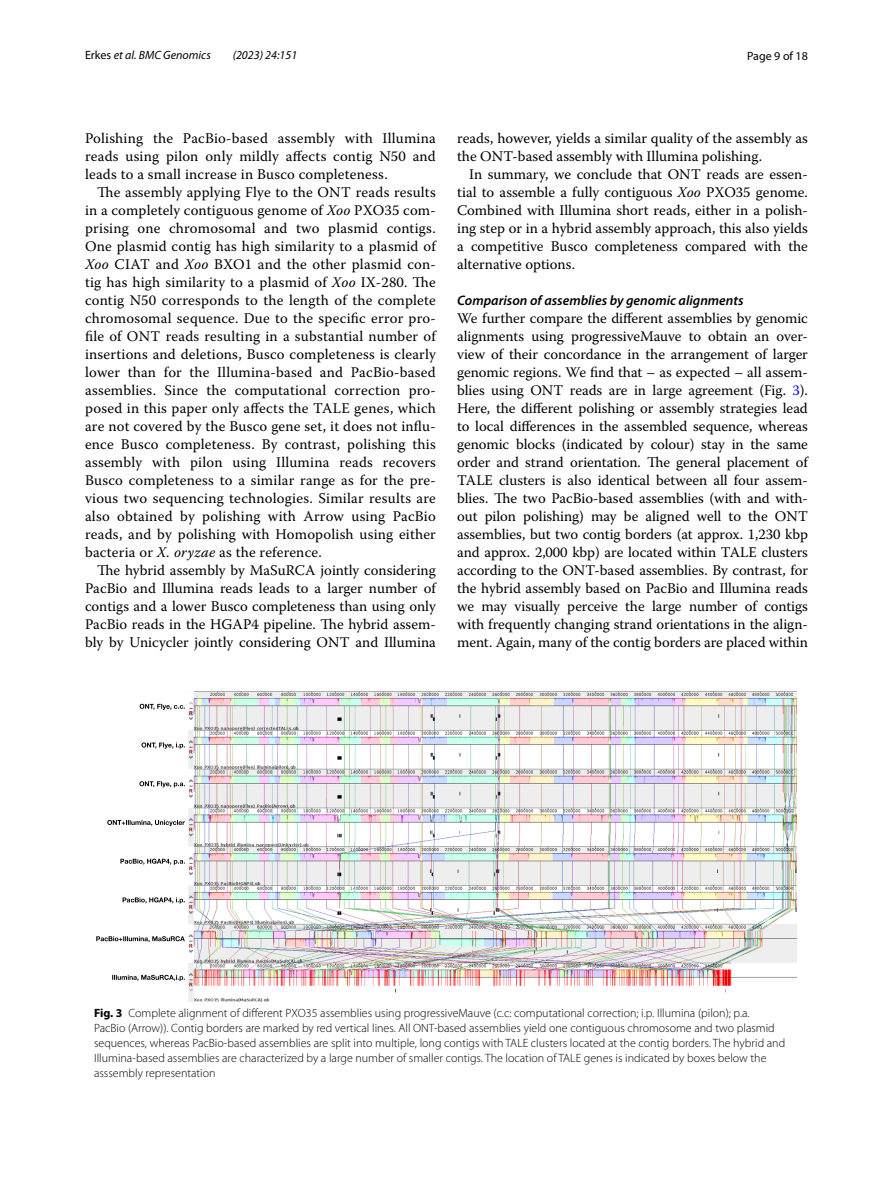
<style>
.page{position:relative;width:893px;height:1187px;background:#fff}
.page>*{position:absolute;margin:0;border:0;box-sizing:border-box;transform-origin:0 0}
.t1{font:14.7px/18px "Warnock Pro";color:#000;text-align:justify}
.t2{font:italic 600 13.8px "Myriad Pro";color:#000}
.t3{font:300 12px/15px "Myriad Pro";color:#000}
.t4{font:italic 12px "Myriad Pro";color:#000}
.t5{font:12px "Myriad Pro";color:#000}
.s1{font-style:normal}
.s2{font-style:italic}
.s3{color:#00f}
.s4{font-weight:700}
</style>
<div class="page">
<img style="left:188px;top:691px;width:609px;height:310px">
<svg style="left:140px;top:703px;width:45px;height:7px"></svg>
<svg style="left:142px;top:742px;width:43px;height:6px"></svg>
<svg style="left:139px;top:781px;width:46px;height:6px"></svg>
<svg style="left:107px;top:819px;width:78px;height:7px"></svg>
<svg style="left:120px;top:858px;width:65px;height:6px"></svg>
<svg style="left:123px;top:897px;width:62px;height:6px"></svg>
<svg style="left:96px;top:936px;width:89px;height:6px"></svg>
<svg style="left:112px;top:974px;width:73px;height:6px"></svg>
<p class="t4" style="left:85px;top:48px;width:127px"><span class="s1">Erkes</span> et al. BMC Genomics</p>
<p class="t4" style="left:233px;top:48px;width:66px">(2023) 24:151</p>
<p class="t5" style="left:747px;top:48px;width:62px">Page 9 of 18</p>
<p class="t1" style="left:85px;top:128px;width:352px">Polishing the PacBio-based assembly with Illumina reads using pilon only mildly affects contig N50 and leads to a small increase in Busco completeness.</p>
<p class="t1" style="left:85px;top:182px;width:352px;text-indent:12px">The assembly applying Flye to the ONT reads results in a completely contiguous genome of <span class="s2">Xoo</span> PXO35 com&shy;prising one chromosomal and two plasmid contigs.<br>One plasmid contig has high similarity to a plasmid of <span class="s2">Xoo</span> CIAT and <span class="s2">Xoo</span> BXO1 and the other plasmid con&shy;tig has high similarity to a plasmid of <span class="s2">Xoo</span> IX-280. The contig N50 corresponds to the length of the complete chromosomal sequence. Due to the specific error pro&shy;file of ONT reads resulting in a substantial number of insertions and deletions, Busco completeness is clearly lower than for the Illumina-based and PacBio-based assemblies. Since the computational correction pro&shy;posed in this paper only affects the TALE genes, which are not covered by the Busco gene set, it does not influ&shy;ence Busco completeness. By contrast, polishing this assembly with pilon using Illumina reads recovers Busco completeness to a similar range as for the pre&shy;vious two sequencing technologies. Similar results are also obtained by polishing with Arrow using PacBio reads, and by polishing with Homopolish using either bacteria or <span class="s2">X. oryzae</span> as the reference.</p>
<p class="t1" style="left:85px;top:560px;width:352px;text-indent:12px">The hybrid assembly by MaSuRCA jointly considering PacBio and Illumina reads leads to a larger number of contigs and a lower Busco completeness than using only PacBio reads in the HGAP4 pipeline. The hybrid assem&shy;bly by Unicycler jointly considering ONT and Illumina</p>
<p class="t1" style="left:457px;top:128px;width:352px">reads, however, yields a similar quality of the assembly as the ONT-based assembly with Illumina polishing.</p>
<p class="t1" style="left:457px;top:164px;width:352px;text-indent:12px">In summary, we conclude that ONT reads are essen&shy;tial to assemble a fully contiguous <span class="s2">Xoo</span> PXO35 genome.<br>Combined with Illumina short reads, either in a polish&shy;ing step or in a hybrid assembly approach, this also yields a competitive Busco completeness compared with the alternative options.</p>
<p class="t2" style="left:457px;top:291px;width:288px">Comparison of assemblies by genomic alignments</p>
<p class="t1" style="left:457px;top:308px;width:352px">We further compare the different assemblies by genomic alignments using progressiveMauve to obtain an over&shy;view of their concordance in the arrangement of larger genomic regions. We find that – as expected – all assem&shy;blies using ONT reads are in large agreement (Fig. <span class="s3">3</span>).<br>Here, the different polishing or assembly strategies lead to local differences in the assembled sequence, whereas genomic blocks (indicated by colour) stay in the same order and strand orientation. The general placement of TALE clusters is also identical between all four assem&shy;blies. The two PacBio-based assemblies (with and with&shy;out pilon polishing) may be aligned well to the ONT assemblies, but two contig borders (at approx. 1,230 kbp and approx. 2,000 kbp) are located within TALE clusters according to the ONT-based assemblies. By contrast, for the hybrid assembly based on PacBio and Illumina reads we may visually perceive the large number of contigs with frequently changing strand orientations in the align&shy;ment. Again, many of the contig borders are placed within</p>
<p class="t3" style="left:94px;top:1005px;width:693px"><span class="s4">Fig. 3</span> Complete alignment of different PXO35 assemblies using progressiveMauve (c.c: computational correction; i.p. Illumina (pilon); p.a.<br>PacBio (Arrow)). Contig borders are marked by red vertical lines. All ONT-based assemblies yield one contiguous chromosome and two plasmid sequences, whereas PacBio-based assemblies are split into multiple, long contigs with TALE clusters located at the contig borders. The hybrid and Illumina-based assemblies are characterized by a large number of smaller contigs. The location of TALE genes is indicated by boxes below the asssembly representation</p>
</div>
